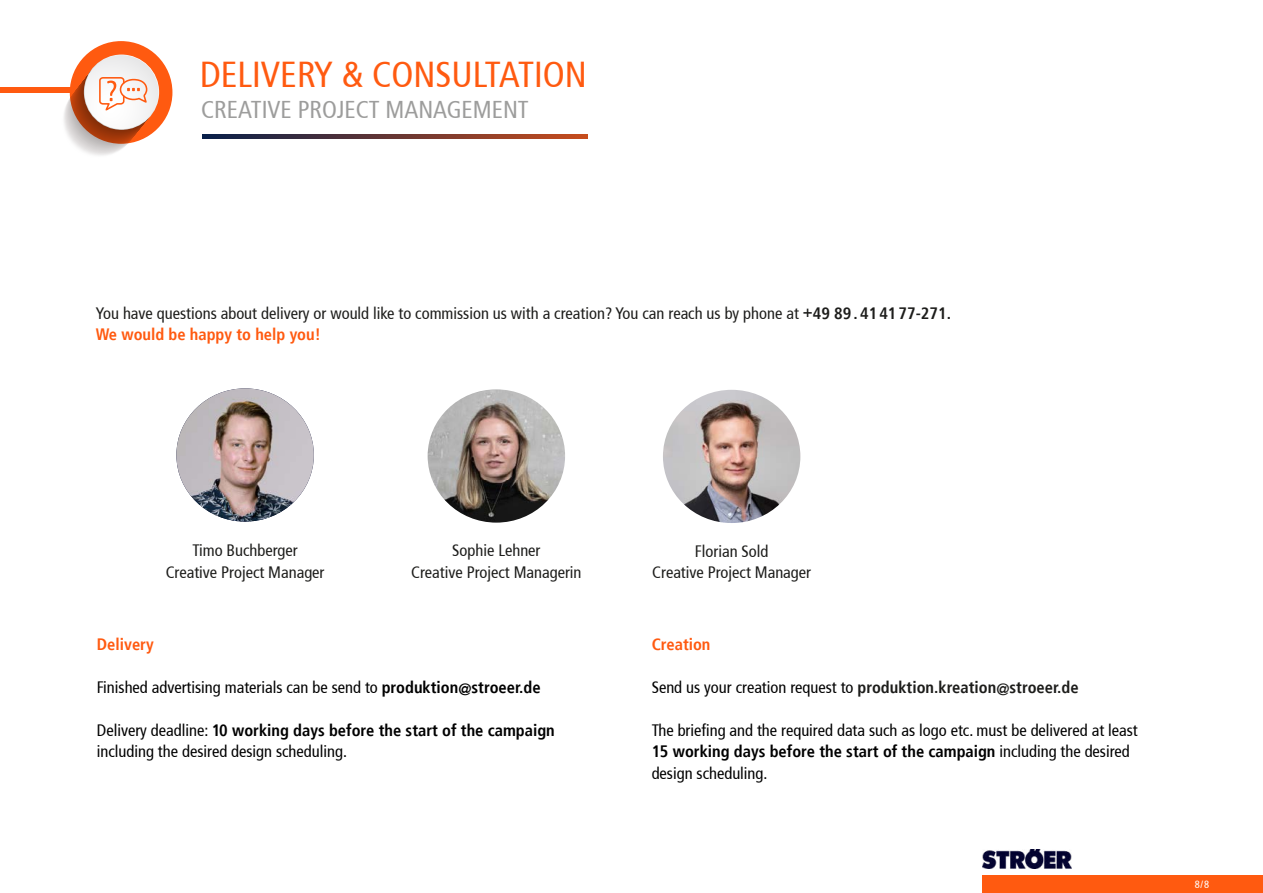
<style>
.page{position:relative;width:1263px;height:893px;background:#fff}
.page>*{position:absolute;margin:0;border:0;box-sizing:border-box;transform-origin:0 0}
.t1{font:condensed 36px "Stroeer Frutiger";color:#ff5a10}
.t2{font:condensed 24.3px "Stroeer Frutiger";color:#9d9d9c}
.t3{font:condensed 16.5px/21.5px "Stroeer Frutiger";color:#000}
.t4{font:condensed 16.5px/21.5px "Stroeer Frutiger";color:#1d1d1b;text-align:center}
.t5{font:700 condensed 16.5px "Stroeer Frutiger";color:#1d1d1b}
.t6{font:700 condensed 16.5px "Stroeer Frutiger";color:#ff5a10}
.t7{font:condensed 10.5px "Stroeer Frutiger";color:#fff}
.s1{font-weight:700}
.s2{font-weight:700;color:#ff5a10}
.s3{font-weight:400;color:#000}
</style>
<div class="page">
<div style="left:982px;top:876px;width:281px;height:17px;background:#ff5a10"></div>
<img style="left:982px;top:850px;width:89px;height:19px">
<div style="left:0;top:87px;width:72px;height:5px;background:#ff5a10"></div>
<svg style="left:70px;top:41px;width:102px;height:103px;background:#df5112"></svg>
<svg style="left:84px;top:55px;width:75px;height:75px"></svg>
<div style="left:85px;top:55px;width:73px;height:74px;background:#f1f1f2;border-radius:37px"></div>
<svg style="left:98px;top:77px;width:50px;height:40px"></svg>
<svg style="left:203px;top:135px;width:384px;height:3px"></svg>
<img style="left:428px;top:389px;width:137px;height:134px">
<img style="left:663px;top:390px;width:137px;height:133px">
<img style="left:176px;top:388px;width:138px;height:134px">
<h1 class="t1" style="left:200px;top:54px;width:388px">DELIVERY &amp; CONSULTATION</h1>
<h2 class="t2" style="left:201px;top:96px;width:329px">CREATIVE PROJECT MANAGEMENT</h2>
<p class="t4" style="left:96px;top:302px;width:856px;text-align:left">You have questions about delivery or would like to commission us with a creation? You can reach us by phone at <span class="s1">+49 89 . 41 41 77-271.<br></span><span class="s2">We would be happy to help you!</span></p>
<p class="t4" style="left:166px;top:540px;width:160px">Timo Buchberger<br>Creative Project Manager</p>
<p class="t4" style="left:411px;top:540px;width:172px">Sophie Lehner<br>Creative Project Managerin</p>
<p class="t4" style="left:652px;top:540px;width:160px">Florian Sold<br>Creative Project Manager</p>
<p class="t6" style="left:97px;top:635px;width:58px">Delivery</p>
<p class="t3" style="left:97px;top:677px;width:445px">Finished advertising materials can be send to <span class="s1">produktion@stroeer.de</span></p>
<p class="t3" style="left:97px;top:720px;width:459px">Delivery deadline: <span class="s1">10 working days before the start of the campaign </span>including the desired design scheduling.</p>
<p class="t6" style="left:652px;top:635px;width:60px">Creation</p>
<p class="t5" style="left:652px;top:678px;width:428px"><span class="s3">Send us your creation request to</span> produktion.kreation@stroeer.de</p>
<p class="t3" style="left:652px;top:720px;width:488px">The briefing and the required data such as logo etc. must be delivered at least<br><span class="s1">15 working days before the start of the campaign</span> including the desired design scheduling.</p>
<p class="t7" style="left:1195px;top:878px;width:16px">8/8</p>
</div>
